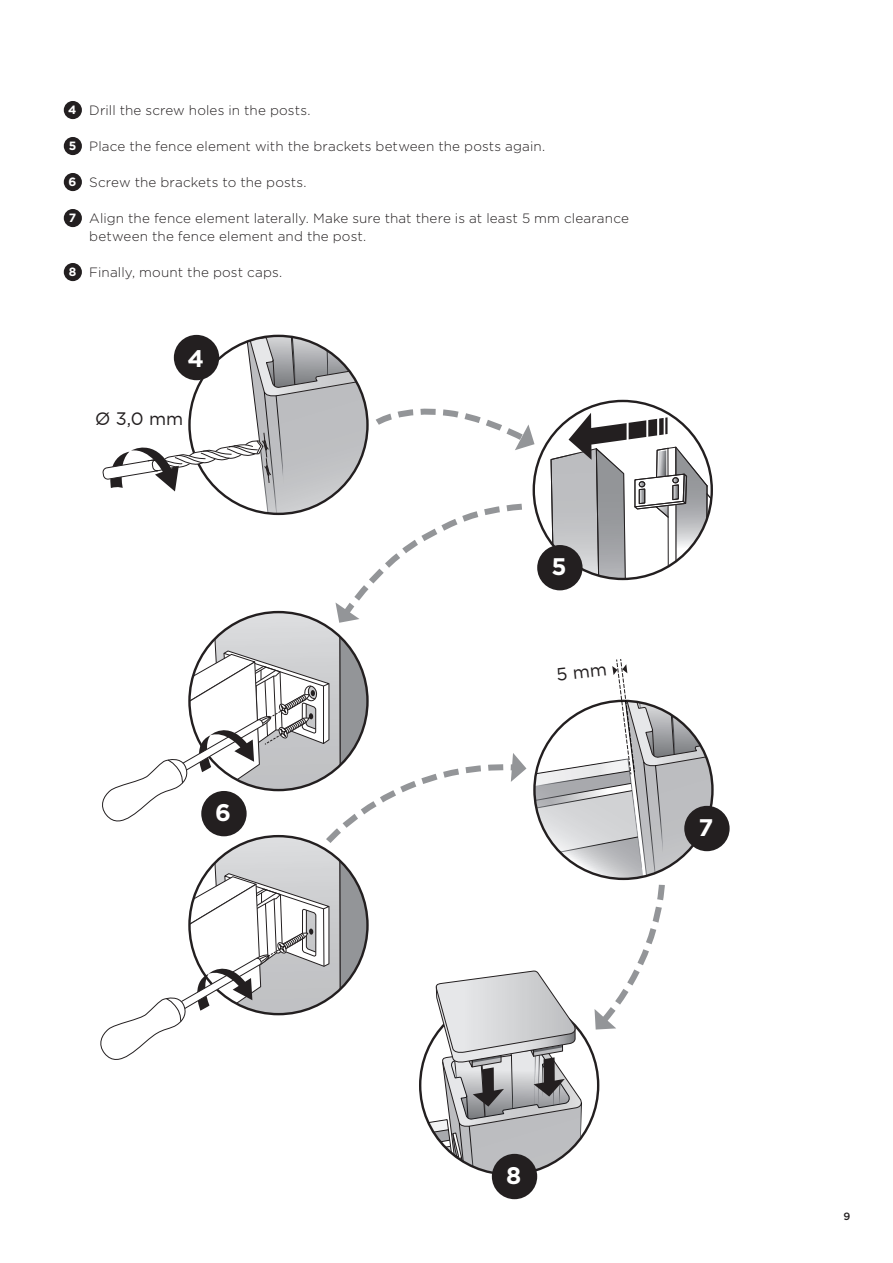
<style>
.page{position:relative;width:893px;height:1263px;background:#fff}
.page>*{position:absolute;margin:0;border:0;box-sizing:border-box;transform-origin:0 0}
.t1{font:700 24px "Gotham";color:#fff}
.t2{font:18px "Gotham";color:#231f20}
.t3{font:300 13.5px/18px "Gotham";letter-spacing:.01em;color:#231f20}
.t4{font:500 10.5px "Gotham";color:#231f20}
.s1{font-weight:700;font-size:12px;color:#fff}
</style>
<div class="page">
<div style="left:684px;top:806px;width:46px;height:45px;background:#231f20;border-radius:50%"></div>
<div style="left:492px;top:1154px;width:45px;height:45px;background:#231f20;border-radius:50%"></div>
<div style="left:64px;top:101px;width:18px;height:18px;background:#231f20;border-radius:50%"></div>
<div style="left:64px;top:137px;width:18px;height:18px;background:#231f20;border-radius:50%"></div>
<div style="left:64px;top:173px;width:18px;height:18px;background:#231f20;border-radius:50%"></div>
<div style="left:64px;top:209px;width:18px;height:18px;background:#231f20;border-radius:50%"></div>
<div style="left:64px;top:263px;width:18px;height:18px;background:#231f20;border-radius:50%"></div>
<svg style="left:100px;top:336px;width:612px;height:838px"></svg>
<p class="t3" style="left:68px;top:101px;width:244px"><span class="s1">4</span> Drill the screw holes in the posts.</p>
<p class="t3" style="left:69px;top:137px;width:478px"><span class="s1">5</span> Place the fence element with the brackets between the posts again.</p>
<p class="t3" style="left:68px;top:173px;width:240px"><span class="s1">6</span> Screw the brackets to the posts.</p>
<p class="t3" style="left:89px;top:209px;width:541px;text-indent:-21px"><span class="s1">7</span> Align the fence element laterally. Make sure that there is at least 5 mm clearance between the fence element and the post.</p>
<p class="t3" style="left:69px;top:263px;width:215px"><span class="s1">8</span> Finally, mount the post caps.</p>
<h1 class="t1" style="left:187px;top:344px;width:18px">4</h1>
<h2 class="t2" style="left:95px;top:408px;width:90px">Ø 3,0 mm</h2>
<h1 class="t1" style="left:551px;top:553px;width:17px">5</h1>
<h1 class="t1" style="left:215px;top:799px;width:17px">6</h1>
<h1 class="t1" style="left:699px;top:814px;width:16px">7</h1>
<h1 class="t1" style="left:506px;top:1162px;width:17px">8</h1>
<p class="t4" style="left:844px;top:1211px;width:8px">9</p>
</div>
